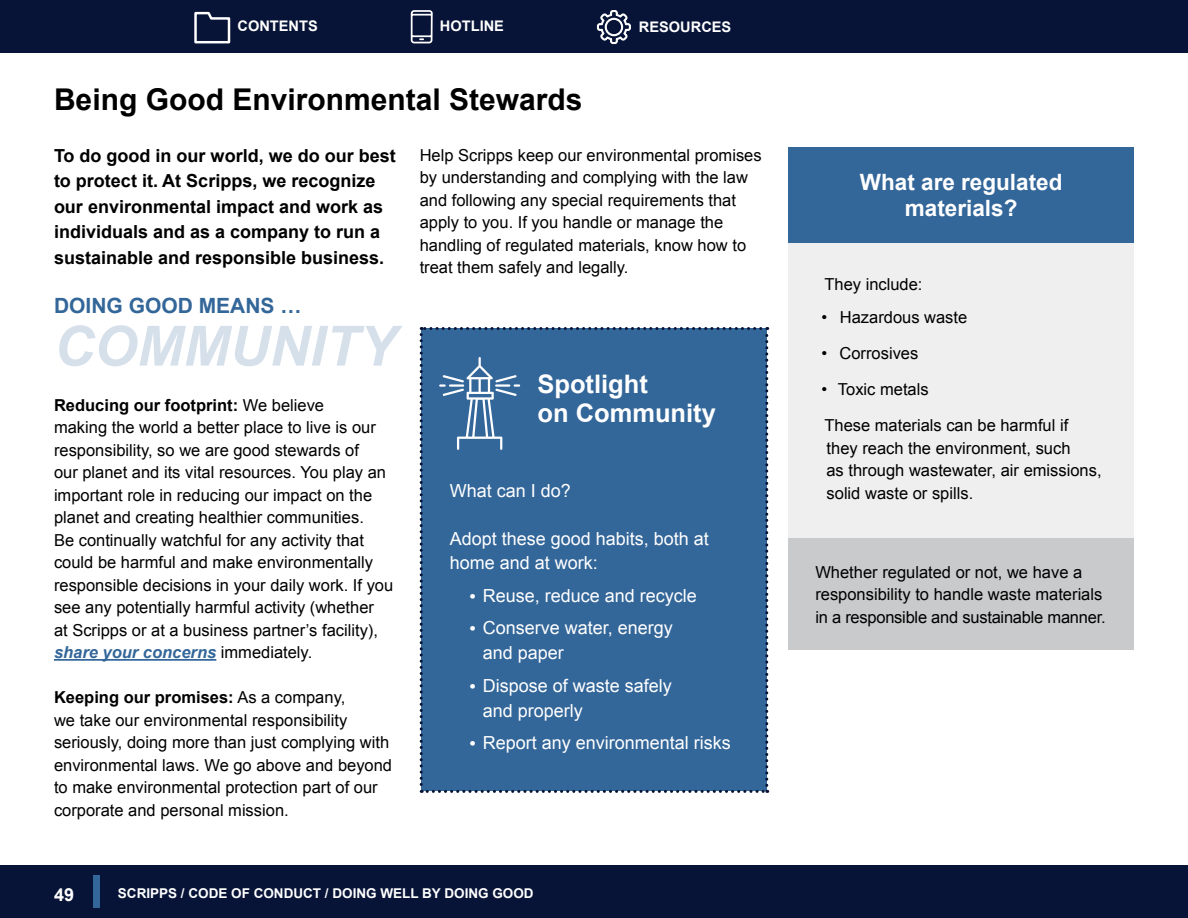
<style>
.page{position:relative;width:1188px;height:918px;background:#fff}
.page>*{position:absolute;margin:0;border:0;box-sizing:border-box;transform-origin:0 0}
.t1{font:italic 700 55.5px "Arial";color:#d6e0eb}
.t2{font:700 30px "Arial";color:#000}
.t3{font:700 25.5px/28.5px "Arial";color:#fff}
.t4{font:700 22.5px/25.5px "Arial";color:#fff;text-align:center}
.t5{font:700 21px "Arial";color:#369}
.t6{font:18px/25.5px "Arial";color:#fff}
.t7{font:700 18px/25.5px "Arial";color:#000}
.t8{font:700 18px "Arial";color:#fff}
.t9{font:16.5px/22.5px "Arial";color:#000}
.t10{font:700 14.55px "Arial";color:#fff}
.t11{font:700 13.5px "Arial";color:#fff}
.s1{font-weight:700}
.s2{font-weight:700;font-style:italic;color:#369}
.s3{font-weight:700;font-size:16.5px}
</style>
<div class="page">
<hr style="left:54px;top:659px;width:162px;height:2px;background:#369">
<div style="left:420px;top:327px;width:348px;height:466px;background:#369"></div>
<div style="left:788px;top:217px;width:346px;height:322px;background:#efefef"></div>
<div style="left:788px;top:147px;width:346px;height:96px;background:#369"></div>
<div style="left:788px;top:539px;width:346px;height:111px;background:#c9cacb"></div>
<div style="left:0;top:0;width:1188px;height:53px;background:#071437"></div>
<div style="left:0;top:866px;width:1188px;height:52px;background:#071437"></div>
<svg style="left:194px;top:11px;width:37px;height:33px"></svg>
<svg style="left:410px;top:10px;width:23px;height:34px"></svg>
<div style="left:93px;top:875px;width:7px;height:33px;background:#369"></div>
<svg style="left:597px;top:10px;width:34px;height:34px"></svg>
<p class="t10" style="left:238px;top:17px;width:82px">CONTENTS</p>
<p class="t10" style="left:440px;top:17px;width:66px">HOTLINE</p>
<p class="t10" style="left:639px;top:17px;width:94px">RESOURCES</p>
<h2 class="t2" style="left:54px;top:79px;width:530px">Being Good Environmental Stewards</h2>
<p class="t7" style="left:54px;top:143px;width:343px">To do good in our world, we do our best to protect it. At Scripps, we recognize our environmental impact and work as individuals and as a company to run a sustainable and responsible business.</p>
<p class="t5" style="left:54px;top:292px;width:249px">DOING GOOD MEANS …</p>
<h1 class="t1" style="left:54px;top:310px;width:344px">COMMUNITY</h1>
<p class="t9" style="left:54px;top:394px;width:341px"><span class="s1">Reducing our footprint:</span> We believe<br>making the world a better place to live is our responsibility, so we are good stewards of<br>our planet and its vital resources. You play an important role in reducing our impact on the planet and creating healthier communities.<br>Be continually watchful for any activity that could be harmful and make environmentally responsible decisions in your daily work. If you see any potentially harmful activity (whether<br>at Scripps or at a business partner’s facility), <span class="s2">share your concerns</span> immediately.</p>
<p class="t9" style="left:54px;top:686px;width:340px"><span class="s1">Keeping our promises:</span> As a company,<br>we take our environmental responsibility seriously, doing more than just complying with environmental laws. We go above and beyond to make environmental protection part of our corporate and personal mission.</p>
<p class="t9" style="left:420px;top:144px;width:344px">Help Scripps keep our environmental promises by understanding and complying with the law and following any special requirements that apply to you. If you handle or manage the handling of regulated materials, know how to treat them safely and legally.</p>
<h3 class="t3" style="left:537px;top:371px;width:180px">Spotlight<br>on Community</h3>
<p class="t6" style="left:450px;top:478px;width:123px">What can I do?</p>
<p class="t6" style="left:450px;top:527px;width:261px;line-height:24px">Adopt these good habits, both at home and at work:</p>
<p class="t6" style="left:470px;top:583px;width:228px"><span class="s3">•</span> Reuse, reduce and recycle</p>
<p class="t6" style="left:483px;top:615px;width:192px;text-indent:-13px"><span class="s3">•</span> Conserve water, energy and paper</p>
<p class="t6" style="left:483px;top:673px;width:191px;text-indent:-13px"><span class="s3">•</span> Dispose of waste safely and properly</p>
<p class="t6" style="left:470px;top:731px;width:262px"><span class="s3">•</span> Report any environmental risks</p>
<p class="t8" style="left:54px;top:883px;width:22px">49</p>
<p class="t11" style="left:118px;top:884px;width:417px">SCRIPPS / CODE OF CONDUCT / DOING WELL BY DOING GOOD</p>
<h3 class="t4" style="left:860px;top:170px;width:204px">What are regulated materials?</h3>
<p class="t9" style="left:824px;top:273px;width:100px">They include:</p>
<p class="t9" style="left:822px;top:306px;width:147px">• Hazardous waste</p>
<p class="t9" style="left:822px;top:342px;width:98px">• Corrosives</p>
<p class="t9" style="left:822px;top:372px;width:248px;line-height:36px">• Toxic metals<br>These materials can be harmful if</p>
<p class="t9" style="left:826px;top:437px;width:277px">they reach the environment, such<br>as through wastewater, air emissions, solid waste or spills.</p>
<p class="t9" style="left:815px;top:561px;width:292px">Whether regulated or not, we have a responsibility to handle waste materials in a responsible and sustainable manner.</p>
</div>
